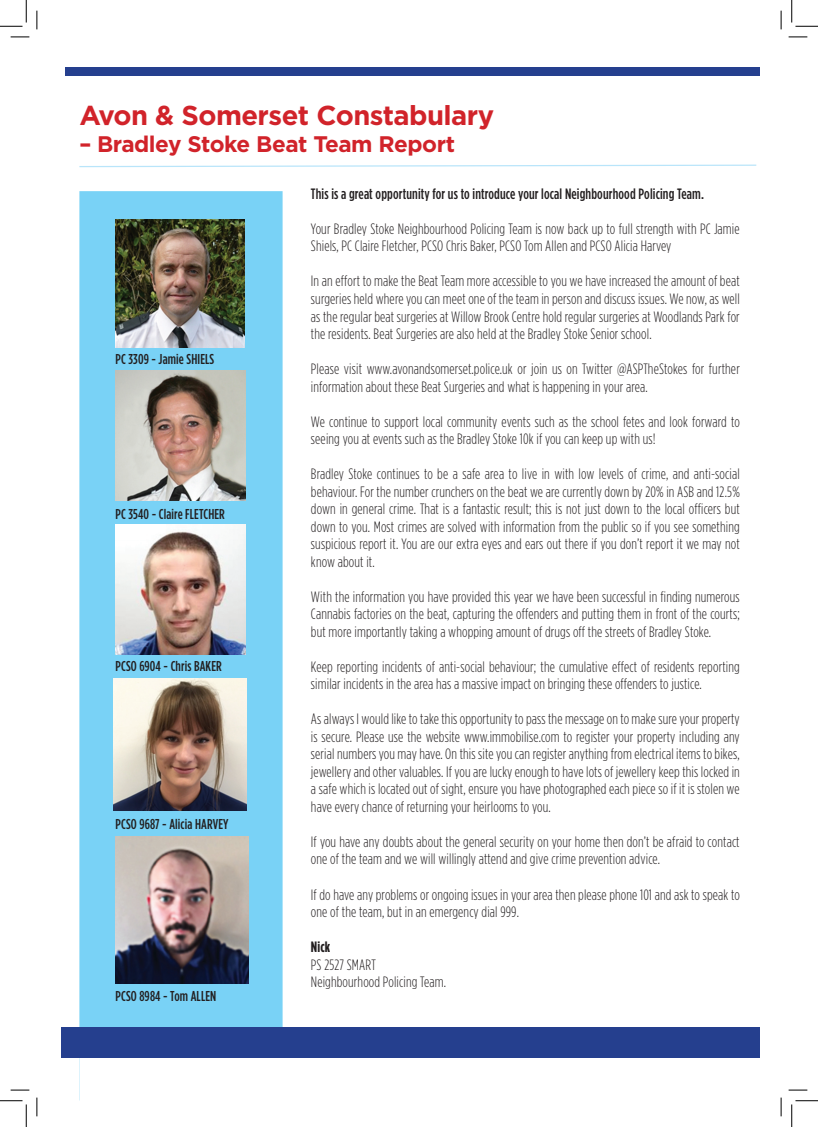
<style>
.page{position:relative;width:818px;height:1127px;background:#fff}
.page>*{position:absolute;margin:0;border:0;box-sizing:border-box;transform-origin:0 0}
.t1{font:700 27.38px "Gotham HTF";letter-spacing:-.02em;color:#d1232a}
.t2{font:700 22.5px "Gotham HTF";letter-spacing:-.02em;color:#d1232a}
.t3{font:300 condensed 15px/17.5px "Gotham HTF";letter-spacing:.01em;color:#231f20}
.t4{font:500 condensed 15px "Gotham HTF";letter-spacing:.01em;color:#231f20}
.t5{font:700 condensed 15px "Gotham HTF";color:#231f20}
.t6{font:500 condensed 14.25px "Gotham HTF";letter-spacing:.01em;color:#231f20}
</style>
<div class="page">
<svg style="left:79px;top:191px;width:204px;height:909px;background:#86d4f4"></svg>
<div style="left:62px;top:1026px;width:698px;height:30px;background:#253f8e"></div>
<svg style="left:79px;top:164px;width:678px;height:4px"></svg>
<div style="left:65px;top:67px;width:695px;height:9px;background:#253f8e"></div>
<img style="left:115px;top:219px;width:129px;height:128px">
<img style="left:115px;top:370px;width:130px;height:130px">
<img style="left:115px;top:524px;width:131px;height:130px">
<img style="left:114px;top:678px;width:132px;height:132px">
<img style="left:115px;top:836px;width:133px;height:147px">
<svg style="left:11px;top:36px;width:18px;height:2px"></svg>
<svg style="left:788px;top:36px;width:19px;height:2px"></svg>
<svg style="left:11px;top:1089px;width:18px;height:1px"></svg>
<svg style="left:788px;top:1089px;width:19px;height:1px"></svg>
<svg style="left:36px;top:11px;width:2px;height:18px"></svg>
<svg style="left:36px;top:1097px;width:2px;height:18px"></svg>
<svg style="left:780px;top:11px;width:2px;height:18px"></svg>
<svg style="left:780px;top:1097px;width:2px;height:18px"></svg>
<svg style="left:0;top:0;width:27px;height:27px"></svg>
<svg style="left:0;top:1100px;width:27px;height:26px"></svg>
<svg style="left:791px;top:0;width:27px;height:27px"></svg>
<svg style="left:791px;top:1100px;width:27px;height:26px"></svg>
<h1 class="t1" style="left:79px;top:99px;width:416px">Avon &amp; Somerset Constabulary</h1>
<h2 class="t2" style="left:79px;top:131px;width:377px">– Bradley Stoke Beat Team Report</h2>
<p class="t6" style="left:116px;top:351px;width:100px">PC 3309 - Jamie SHIELS</p>
<p class="t6" style="left:116px;top:505px;width:111px">PC 3540 - Claire FLETCHER</p>
<p class="t6" style="left:116px;top:657px;width:108px">PCSO 6904 - Chris BAKER</p>
<p class="t6" style="left:116px;top:816px;width:115px">PCSO 9687 - Alicia HARVEY</p>
<p class="t6" style="left:116px;top:988px;width:102px">PCSO 8984 - Tom ALLEN</p>
<p class="t4" style="left:311px;top:185px;width:394px">This is a great opportunity for us to introduce your local Neighbourhood Policing Team.</p>
<p class="t3" style="left:311px;top:220px;width:430px">Your Bradley Stoke Neighbourhood Policing Team is now back up to full strength with PC Jamie<br>Shiels, PC Claire Fletcher, PCSO Chris Baker, PCSO Tom Allen and PCSO Alicia Harvey</p>
<p class="t3" style="left:311px;top:272px;width:430px;text-align:justify">In an effort to make the Beat Team more accessible to you we have increased the amount of beat surgeries held where you can meet one of the team in person and discuss issues. We now, as well as the regular beat surgeries at Willow Brook Centre hold regular surgeries at Woodlands Park for the residents. Beat Surgeries are also held at the Bradley Stoke Senior school.</p>
<p class="t3" style="left:311px;top:360px;width:430px">Please visit www.avonandsomerset.police.uk or join us on Twitter @ASPTheStokes for further information about these Beat Surgeries and what is happening in your area.</p>
<p class="t3" style="left:311px;top:412px;width:430px">We continue to support local community events such as the school fetes and look forward to seeing you at events such as the Bradley Stoke 10k if you can keep up with us!</p>
<p class="t3" style="left:311px;top:465px;width:430px;text-align:justify">Bradley Stoke continues to be a safe area to live in with low levels of crime, and anti-social behaviour. For the number crunchers on the beat we are currently down by 20% in ASB and 12.5% down in general crime. That is a fantastic result; this is not just down to the local officers but down to you. Most crimes are solved with information from the public so if you see something suspicious report it. You are our extra eyes and ears out there if you don’t report it we may not know about it.</p>
<p class="t3" style="left:311px;top:587px;width:430px;text-align:justify">With the information you have provided this year we have been successful in finding numerous Cannabis factories on the beat, capturing the offenders and putting them in front of the courts; but more importantly taking a whopping amount of drugs off the streets of Bradley Stoke.</p>
<p class="t3" style="left:311px;top:657px;width:430px">Keep reporting incidents of anti-social behaviour; the cumulative effect of residents reporting similar incidents in the area has a massive impact on bringing these offenders to justice.</p>
<p class="t3" style="left:311px;top:710px;width:430px;text-align:justify">As always I would like to take this opportunity to pass the message on to make sure your property is secure. Please use the website www.immobilise.com to register your property including any serial numbers you may have. On this site you can register anything from electrical items to bikes, jewellery and other valuables. If you are lucky enough to have lots of jewellery keep this locked in a safe which is located out of sight, ensure you have photographed each piece so if it is stolen we have every chance of returning your heirlooms to you.</p>
<p class="t3" style="left:311px;top:832px;width:430px">If you have any doubts about the general security on your home then don’t be afraid to contact one of the team and we will willingly attend and give crime prevention advice.</p>
<p class="t3" style="left:311px;top:885px;width:430px">If do have any problems or ongoing issues in your area then please phone 101 and ask to speak to one of the team, but in an emergency dial 999.</p>
<p class="t5" style="left:311px;top:938px;width:21px">Nick</p>
<p class="t3" style="left:311px;top:955px;width:137px">PS 2527 SMART<br>Neighbourhood Policing Team.</p>
</div>
